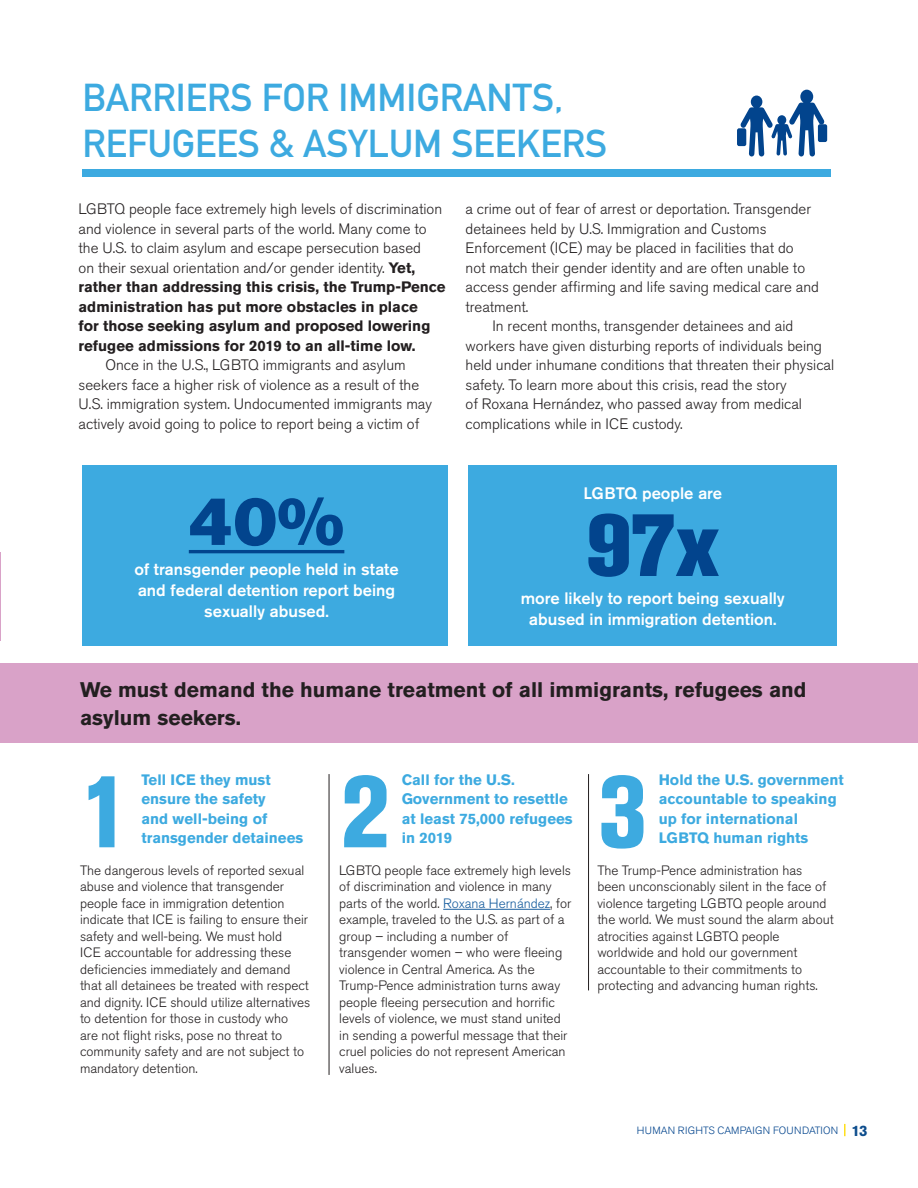
<style>
.page{position:relative;width:918px;height:1188px;background:#fff}
.page>*{position:absolute;margin:0;border:0;box-sizing:border-box;transform-origin:0 0}
.t1{font:800 condensed 100.5px "Akzidenz Grotesk Pro";color:#3daae0}
.t2{font:800 87.3px "Akzidenz Grotesk Pro";color:#02448d}
.t3{font:67.2px "Akzidenz Grotesk Pro Super";color:#02448d}
.t4{font:700 38.4px/46px "DIN Alternate";color:#3daae0}
.t5{font:700 21px/28.5px "Akzidenz Grotesk Pro";color:#231f20}
.Info_Caption{font:500 16.5px/21px "Akzidenz Grotesk Pro";color:#fff;text-align:center}
.Body_Copy_Indent{font:300 15px/19.5px "Akzidenz Grotesk Pro";color:#231f20}
.Body_Copy_NO_Indent{font:300 15px/19.5px "Akzidenz Grotesk Pro";color:#231f20}
._123_Titles{font:700 15px/19.5px "Akzidenz Grotesk Pro";color:#3daae0}
.t6{font:300 13.5px/16.5px "Akzidenz Grotesk Pro";color:#231f20}
._123_Titles-2{font:300 10.5px "Akzidenz Grotesk Pro";letter-spacing:.02em;color:#02448d}
.s1{font-weight:700}
.s2{color:#175d9e}
.s3{font-family:"Akzidenz Grotesk BE"}
.s4{font-weight:700;font-size:15px;color:#0d4d8d}
</style>
<div class="page">
<svg style="left:844px;top:1124px;width:2px;height:12px"></svg>
<hr style="left:0;top:552px;width:1px;height:88px;background:#d9a2c8">
<div style="left:82px;top:169px;width:749px;height:8px;background:#3daae0"></div>
<div style="left:1px;top:664px;width:917px;height:79px;background:#d9a2c8"></div>
<hr style="left:443px;top:909px;width:107px;height:1px;background:#175d9e">
<hr style="left:329px;top:774px;width:1px;height:301px;background:#231f20">
<hr style="left:588px;top:774px;width:1px;height:216px;background:#231f20">
<div style="left:469px;top:465px;width:368px;height:181px;background:#3daae0"></div>
<div style="left:82px;top:465px;width:366px;height:181px;background:#3daae0"></div>
<hr style="left:189px;top:550px;width:155px;height:3px;background:#02448d">
<svg style="left:740px;top:90px;width:85px;height:67px"></svg>
<div style="left:818px;top:124px;width:9px;height:18px;background:#02448d;border-radius:2px"></div>
<div style="left:737px;top:128px;width:9px;height:18px;background:#02448d;border-radius:2px"></div>
<p class="t4" style="left:82px;top:72px;width:526px">BARRIERS FOR IMMIGRANTS,<br>REFUGEES &amp; ASYLUM SEEKERS</p>
<p class="Body_Copy_NO_Indent" style="left:79px;top:199px;width:369px">LGBTQ people face extremely high levels of discrimination and violence in several parts of the world. Many come to the U.S. to claim asylum and escape persecution based<br>on their sexual orientation and/or gender identity. <span class="s1">Yet, rather than addressing this crisis, the Trump-Pence administration has put more obstacles in place<br>for those seeking asylum and proposed lowering refugee admissions for 2019 to an all-time low.</span></p>
<p class="Body_Copy_Indent" style="left:79px;top:355px;width:355px;text-indent:27px">Once in the U.S., LGBTQ immigrants and asylum seekers face a higher risk of violence as a result of the U.S. immigration system. Undocumented immigrants may actively avoid going to police to report being a victim of</p>
<p class="Body_Copy_Indent" style="left:466px;top:199px;width:355px">a crime out of fear of arrest or deportation. Transgender detainees held by U.S. Immigration and Customs Enforcement (ICE) may be placed in facilities that do<br>not match their gender identity and are often unable to access gender affirming and life saving medical care and treatment.</p>
<p class="Body_Copy_Indent" style="left:466px;top:316px;width:370px;text-indent:27px">In recent months, transgender detainees and aid workers have given disturbing reports of individuals being held under inhumane conditions that threaten their physical safety. To learn more about this crisis, read the story<br>of Roxana Hernández, who passed away from medical complications while in ICE custody.</p>
<p class="Info_Caption" style="left:584px;top:482px;width:140px">LGBTQ people are</p>
<p class="t2" style="left:586px;top:489px;width:134px">97x</p>
<p class="t3" style="left:189px;top:478px;width:157px">40%</p>
<p class="Info_Caption" style="left:138px;top:579px;width:259px">and federal detention report being sexually abused.</p>
<p class="Info_Caption" style="left:521px;top:587px;width:265px">more likely to report being sexually abused in immigration detention.</p>
<p class="Info_Caption" style="left:134px;top:558px;width:266px">of transgender people held in state</p>
<p class="t5" style="left:80px;top:675px;width:728px">We must demand the humane treatment of all immigrants, refugees and asylum seekers.</p>
<p class="_123_Titles" style="left:141px;top:770px;width:163px">Tell ICE they must ensure the safety<br>and well-being of transgender detainees</p>
<p class="_123_Titles" style="left:402px;top:770px;width:172px">Call for the U.S.<br>Government to resettle at least 75,000 refugees in 2019</p>
<p class="_123_Titles" style="left:659px;top:770px;width:186px">Hold the U.S. government accountable to speaking up for international</p>
<p class="t1" style="left:80px;top:747px;width:52px">1</p>
<p class="t1" style="left:340px;top:747px;width:52px">2</p>
<p class="t1" style="left:597px;top:747px;width:52px">3</p>
<p class="_123_Titles" style="left:659px;top:828px;width:151px">LGBTQ human rights</p>
<p class="t6" style="left:80px;top:862px;width:232px">The dangerous levels of reported sexual abuse and violence that transgender people face in immigration detention indicate that ICE is failing to ensure their safety and well-being. We must hold<br>ICE accountable for addressing these deficiencies immediately and demand that all detainees be treated with respect and dignity. ICE should utilize alternatives to detention for those in custody who<br>are not flight risks, pose no threat to community safety and are not subject to mandatory detention.</p>
<p class="t6" style="left:339px;top:862px;width:234px">LGBTQ people face extremely high levels of discrimination and violence in many parts of the world. <span class="s2">Roxana Hernández</span>, for example, traveled to the U.S. as part of a group <span class="s3">–</span> including a number of</p>
<p class="t6" style="left:339px;top:944px;width:225px">transgender women <span class="s3">–</span> who were fleeing violence in Central America. As the</p>
<p class="t6" style="left:339px;top:977px;width:230px">Trump-Pence administration turns away people fleeing persecution and horrific levels of violence, we must stand united in sending a powerful message that their cruel policies do not represent American values.</p>
<p class="t6" style="left:597px;top:862px;width:238px">The Trump-Pence administration has<br>been unconscionably silent in the face of violence targeting LGBTQ people around the world. We must sound the alarm about atrocities against LGBTQ people</p>
<p class="t6" style="left:597px;top:944px;width:202px">worldwide and hold our government</p>
<p class="t6" style="left:597px;top:961px;width:206px">accountable to their commitments to</p>
<p class="t6" style="left:597px;top:977px;width:222px">protecting and advancing human rights.</p>
<p class="_123_Titles-2" style="left:637px;top:1124px;width:232px">HUMAN RIGHTS CAMPAIGN FOUNDATION <span class="s4">13</span></p>
</div>
